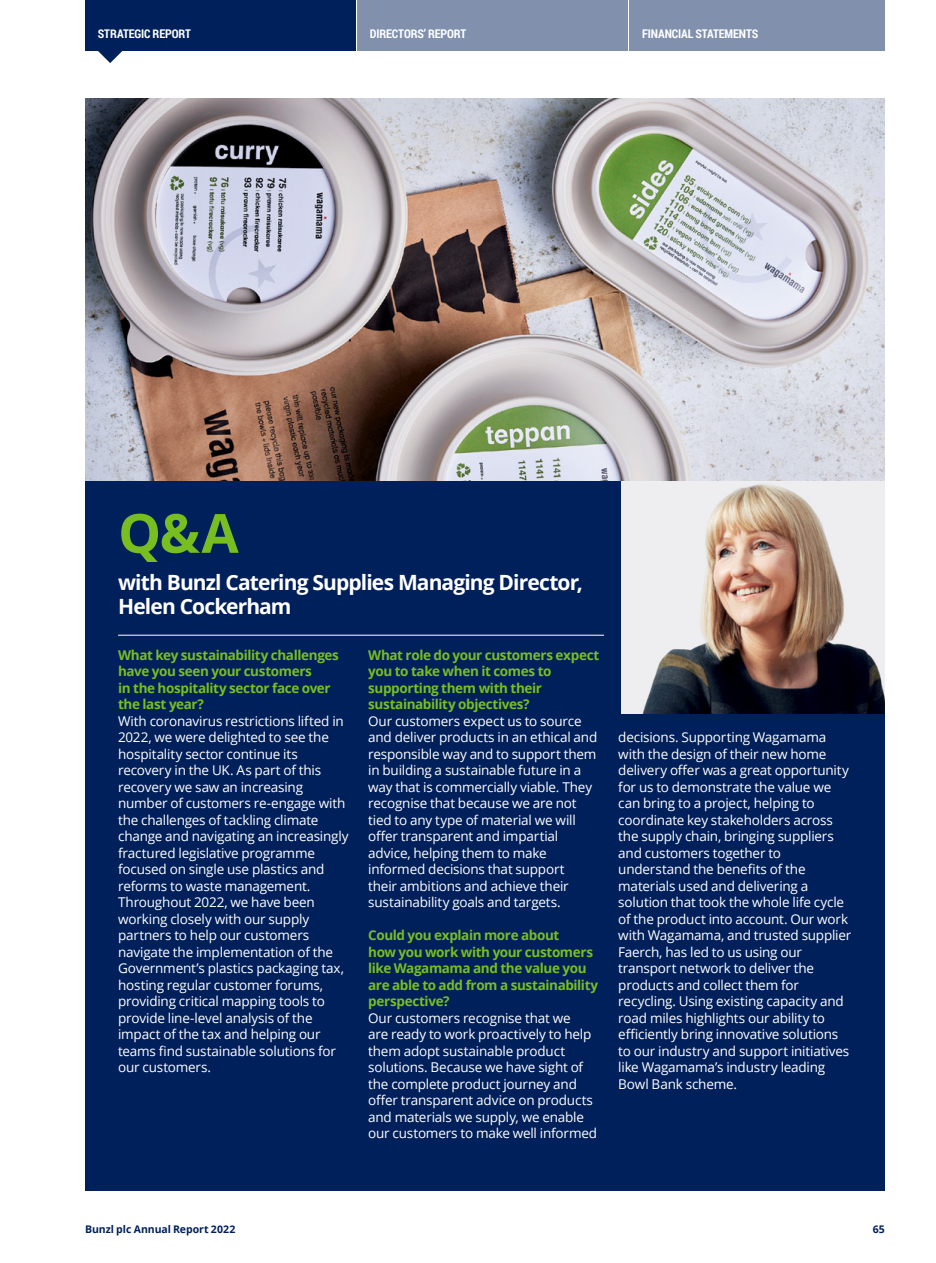
<style>
.page{position:relative;width:936px;height:1263px;background:#fff}
.page>*{position:absolute;margin:0;border:0;box-sizing:border-box;transform-origin:0 0}
.t1{font:700 54px "Open Sans";color:#78be20}
.t2{font:700 21px/24px "Open Sans";letter-spacing:-.04em;color:#fff}
.t3{font:13.5px/16.5px "Open Sans";letter-spacing:-.015em;color:#fff}
.t4{font:700 13.5px/16.5px "Open Sans";letter-spacing:-.03em;color:#78be20}
.t5{font:700 12px "Roboto Condensed";letter-spacing:-.01em;color:#fff}
.t6{font:700 10.5px "Open Sans";color:#00205b}
</style>
<div class="page">
<img style="left:85px;top:98px;width:799px;height:383px">
<div style="left:85px;top:481px;width:799px;height:709px;background:#00205b"></div>
<hr style="left:118px;top:635px;width:486px;height:1px;background:#fff">
<img style="left:621px;top:481px;width:263px;height:233px">
<div style="left:629px;top:0;width:255px;height:51px;background:#8090ad"></div>
<svg style="left:98px;top:51px;width:24px;height:12px"></svg>
<div style="left:357px;top:0;width:271px;height:51px;background:#8090ad"></div>
<div style="left:85px;top:0;width:271px;height:51px;background:#00205b"></div>
<p class="t5" style="left:98px;top:26px;width:95px">STRATEGIC REPORT</p>
<p class="t5" style="left:370px;top:26px;width:98px">DIRECTORS’ REPORT</p>
<p class="t5" style="left:642px;top:26px;width:118px">FINANCIAL STATEMENTS</p>
<h1 class="t1" style="left:118px;top:495px;width:122px">Q&amp;A</h1>
<h2 class="t2" style="left:118px;top:569px;width:466px">with Bunzl Catering Supplies Managing Director,<br>Helen Cockerham</h2>
<p class="t4" style="left:118px;top:646px;width:222px">What key sustainability challenges have you seen your customers<br>in the hospitality sector face over the last year?</p>
<p class="t3" style="left:118px;top:712px;width:232px">With coronavirus restrictions lifted in 2022, we were delighted to see the hospitality sector continue its recovery in the UK. As part of this recovery we saw an increasing number of customers re-engage with the challenges of tackling climate change and navigating an increasingly fractured legislative programme focused on single use plastics and reforms to waste management.<br>Throughout 2022, we have been working closely with our supply partners to help our customers navigate the implementation of the Government’s plastics packaging tax, hosting regular customer forums, providing critical mapping tools to provide line-level analysis of the impact of the tax and helping our teams find sustainable solutions for our customers.</p>
<p class="t4" style="left:368px;top:646px;width:233px">What role do your customers expect you to take when it comes to supporting them with their sustainability objectives?</p>
<p class="t3" style="left:368px;top:712px;width:231px">Our customers expect us to source and deliver products in an ethical and responsible way and to support them in building a sustainable future in a way that is commercially viable. They recognise that because we are not tied to any type of material we will offer transparent and impartial advice, helping them to make informed decisions that support<br>their ambitions and achieve their sustainability goals and targets.</p>
<p class="t4" style="left:368px;top:927px;width:231px">Could you explain more about<br>how you work with your customers like Wagamama and the value you are able to add from a sustainability perspective?</p>
<p class="t3" style="left:368px;top:1009px;width:230px">Our customers recognise that we<br>are ready to work proactively to help them adopt sustainable product solutions. Because we have sight of the complete product journey and offer transparent advice on products and materials we supply, we enable our customers to make well informed</p>
<p class="t3" style="left:618px;top:729px;width:234px">decisions. Supporting Wagamama with the design of their new home delivery offer was a great opportunity for us to demonstrate the value we can bring to a project, helping to coordinate key stakeholders across the supply chain, bringing suppliers and customers together to understand the benefits of the materials used and delivering a solution that took the whole life cycle of the product into account. Our work with Wagamama, and trusted supplier Faerch, has led to us using our transport network to deliver the products and collect them for recycling. Using existing capacity and road miles highlights our ability to efficiently bring innovative solutions to our industry and support initiatives like Wagamama’s industry leading Bowl Bank scheme.</p>
<p class="t6" style="left:85px;top:1221px;width:152px">Bunzl plc Annual Report 2022</p>
<p class="t6" style="left:872px;top:1221px;width:14px">65</p>
</div>
